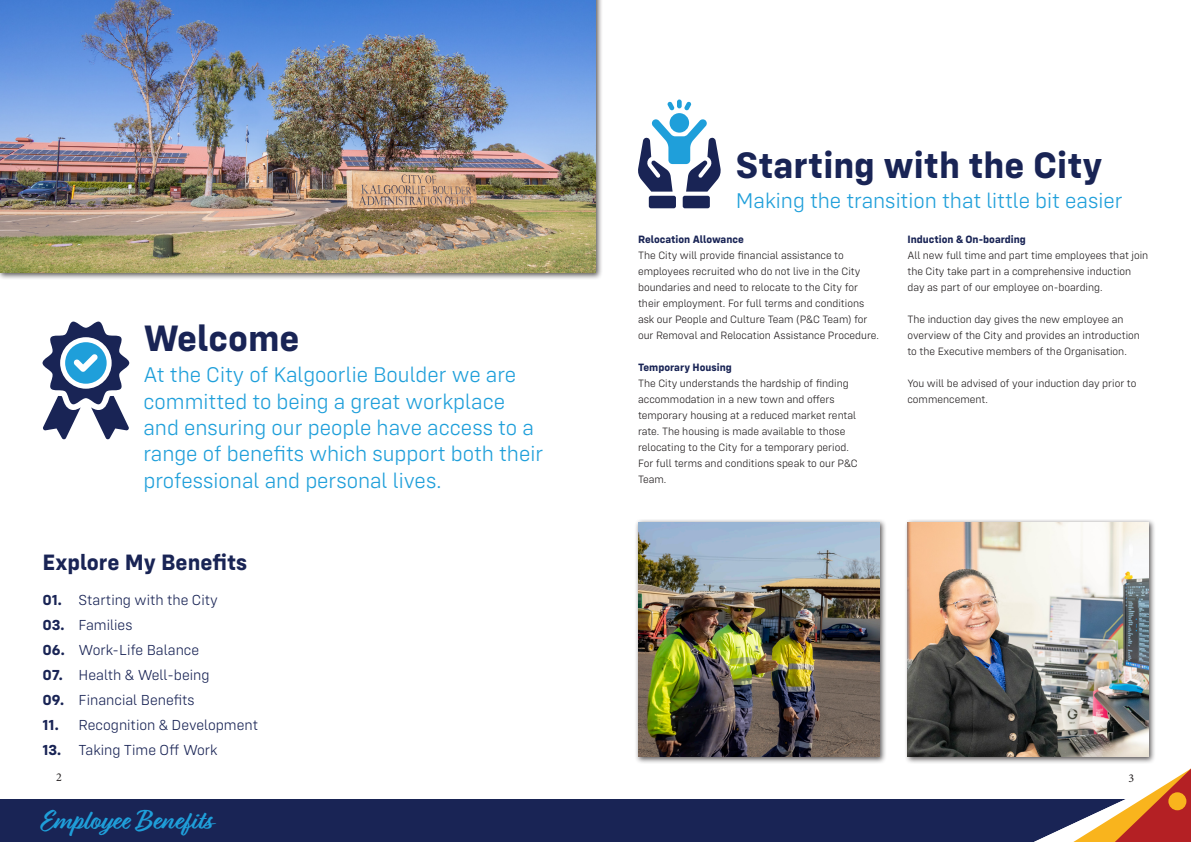
<style>
.page{position:relative;width:1191px;height:842px;background:#fff}
.page>*{position:absolute;margin:0;border:0;box-sizing:border-box;transform-origin:0 0}
.t1{font:700 38px "Config";color:#192455}
.t2{font:700 28px "Relation Two";color:#1f9fda}
.t3{font:700 23px "Config";color:#192455}
.t4{font:300 22px/26.4px "Config";color:#1f9fda}
.Sub_heading{font:300 15px "Config";color:#192455}
.t5{font:12px "Minion Pro";color:#231f20}
.t6{font:300 11px/16px "Config";color:#231f20}
.t7{font:700 11px "Config";color:#192455}
.s1{font-weight:700}
</style>
<div class="page">
<div style="left:0;top:799px;width:1191px;height:43px;background:#192455"></div>
<div style="left:0;top:0;width:603px;height:280px;background:#231f20;opacity:.75"></div>
<img style="left:0;top:0;width:595px;height:272px">
<svg style="left:1034px;top:769px;width:157px;height:73px"></svg>
<div style="left:1168px;top:792px;width:18px;height:18px;background:#f9b41d;border-radius:50%"></div>
<svg style="left:42px;top:321px;width:87px;height:119px"></svg>
<div style="left:904px;top:519px;width:252px;height:245px;background:#231f20;opacity:.75"></div>
<img style="left:907px;top:522px;width:241px;height:235px">
<div style="left:682px;top:196px;width:28px;height:12px;background:#192455;border-radius:2px"></div>
<div style="left:649px;top:196px;width:27px;height:12px;background:#192455;border-radius:2px"></div>
<svg style="left:667px;top:99px;width:24px;height:11px"></svg>
<svg style="left:638px;top:119px;width:83px;height:73px"></svg>
<div style="left:669px;top:113px;width:20px;height:20px;background:#1f9fda;border-radius:50%"></div>
<div style="left:634px;top:519px;width:252px;height:245px;background:#231f20;opacity:.75"></div>
<img style="left:638px;top:522px;width:241px;height:235px">
<p class="t1" style="left:143px;top:315px;width:158px">Welcome</p>
<p class="t4" style="left:143px;top:362px;width:401px">At the City of Kalgoorlie Boulder we are committed to being a great workplace and ensuring our people have access to a range of benefits which support both their professional and personal lives.</p>
<p class="t3" style="left:43px;top:549px;width:206px">Explore My Benefits</p>
<p class="Sub_heading" style="left:43px;top:591px;width:177px"><span class="s1">01.</span> Starting with the City</p>
<p class="Sub_heading" style="left:43px;top:616px;width:91px"><span class="s1">03.</span> Families</p>
<p class="Sub_heading" style="left:43px;top:641px;width:158px"><span class="s1">06.</span> Work-Life Balance</p>
<p class="Sub_heading" style="left:43px;top:666px;width:168px"><span class="s1">07.</span> Health &amp; Well-being</p>
<p class="Sub_heading" style="left:43px;top:691px;width:154px"><span class="s1">09.</span> Financial Benefits</p>
<p class="Sub_heading" style="left:43px;top:716px;width:217px"><span class="s1">11.</span> Recognition &amp; Development</p>
<p class="Sub_heading" style="left:43px;top:741px;width:177px"><span class="s1">13.</span> Taking Time Off Work</p>
<p class="t1" style="left:736px;top:142px;width:368px">Starting with the City</p>
<p class="t4" style="left:736px;top:187px;width:388px">Making the transition that little bit easier</p>
<p class="t7" style="left:638px;top:232px;width:107px">Relocation Allowance</p>
<p class="t6" style="left:638px;top:247px;width:242px">The City will provide financial assistance to employees recruited who do not live in the City boundaries and need to relocate to the City for their employment. For full terms and conditions ask our People and Culture Team (P&amp;C Team) for our Removal and Relocation Assistance Procedure.</p>
<p class="t7" style="left:638px;top:360px;width:95px">Temporary Housing</p>
<p class="t6" style="left:638px;top:375px;width:212px">The City understands the hardship of finding</p>
<p class="t6" style="left:638px;top:391px;width:220px">accommodation in a new town and offers temporary housing at a reduced market rental rate. The housing is made available to those relocating to the City for a temporary period.</p>
<p class="t6" style="left:638px;top:455px;width:221px">For full terms and conditions speak to our P&amp;C<br>Team.</p>
<p class="t7" style="left:907px;top:232px;width:120px">Induction &amp; On-boarding</p>
<p class="t6" style="left:907px;top:247px;width:242px">All new full time and part time employees that join the City take part in a comprehensive induction day as part of our employee on-boarding.</p>
<p class="t6" style="left:907px;top:311px;width:234px">The induction day gives the new employee an overview of the City and provides an introduction to the Executive members of the Organisation.</p>
<p class="t6" style="left:907px;top:375px;width:230px">You will be advised of your induction day prior to commencement.</p>
<p class="t5" style="left:56px;top:769px;width:7px">2</p>
<p class="t5" style="left:1128px;top:770px;width:7px">3</p>
<h2 class="t2" style="left:41px;top:804px;width:172px">Employee Benefits</h2>
</div>
